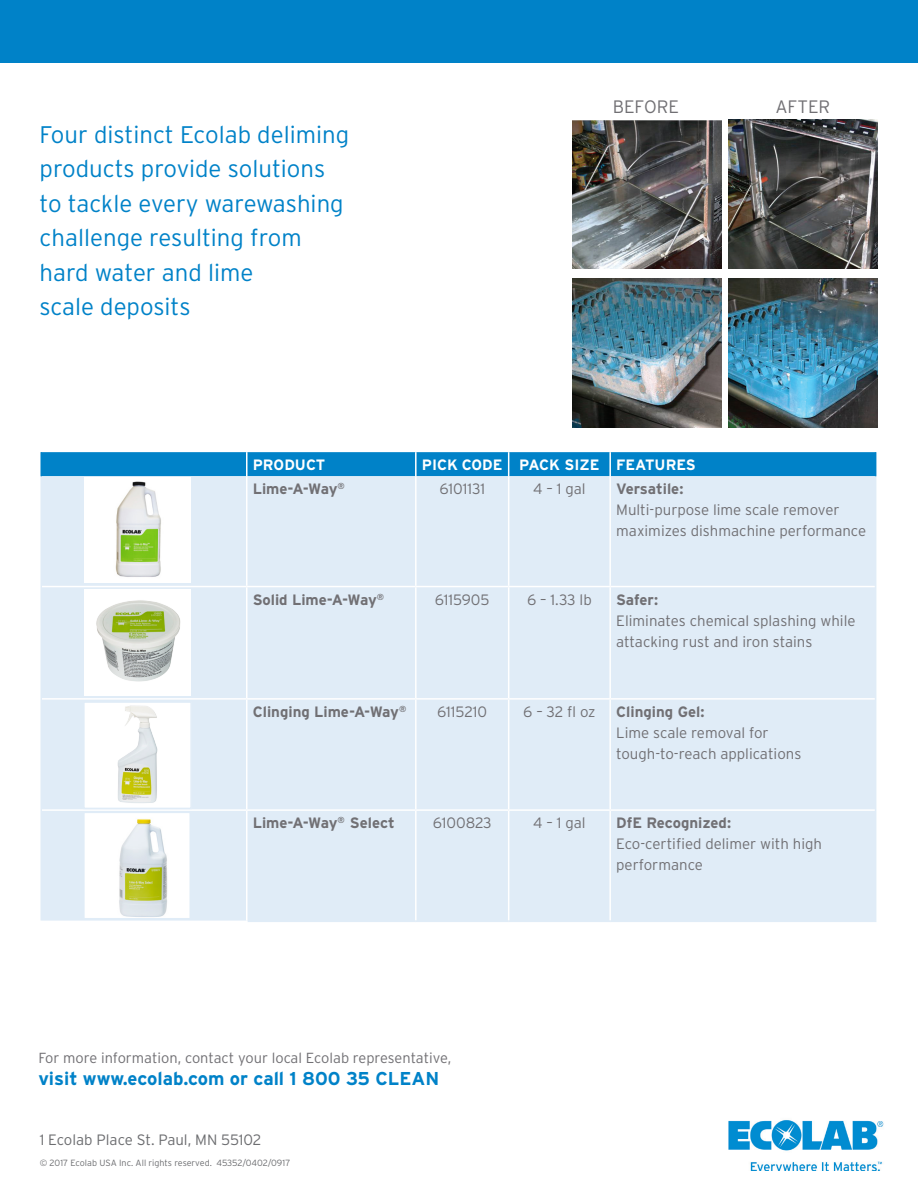
<style>
.page{position:relative;width:918px;height:1188px;background:#fff}
.page>*{position:absolute;margin:0;border:0;box-sizing:border-box;transform-origin:0 0}
.t1{font:300 24px/34.5px "Interstate";color:#0082c8}
.t2{font:700 18.6px "Interstate";color:#0082c8}
.t3{font:300 18px "Interstate";color:#717074}
.t4{font:300 15px/21px "Interstate";color:#717074}
.t5{font:700 15px "Interstate";color:#717074}
.t6{font:700 15px "Interstate";color:#fff}
.t7{font:300 15px "Interstate";color:#6c6d70}
.t8{font:300 14.55px "Interstate";color:#717074}
.t9{font:300 9px "Interstate";color:#6c6d70}
</style>
<div class="page">
<div style="left:42px;top:476px;width:833px;height:445px;background:#e0ecf7"></div>
<hr style="left:415px;top:476px;width:2px;height:110px;background:#fff">
<hr style="left:508px;top:476px;width:1px;height:110px;background:#fff">
<hr style="left:609px;top:476px;width:2px;height:110px;background:#fff">
<hr style="left:247px;top:586px;width:169px;height:1px;background:#fff">
<hr style="left:416px;top:586px;width:93px;height:1px;background:#fff">
<hr style="left:415px;top:587px;width:2px;height:111px;background:#fff">
<hr style="left:509px;top:586px;width:101px;height:1px;background:#fff">
<hr style="left:508px;top:587px;width:1px;height:111px;background:#fff">
<hr style="left:610px;top:586px;width:265px;height:1px;background:#fff">
<hr style="left:609px;top:587px;width:2px;height:111px;background:#fff">
<hr style="left:247px;top:698px;width:169px;height:2px;background:#fff">
<hr style="left:416px;top:698px;width:93px;height:2px;background:#fff">
<hr style="left:415px;top:700px;width:2px;height:109px;background:#fff">
<hr style="left:509px;top:698px;width:101px;height:2px;background:#fff">
<hr style="left:508px;top:700px;width:1px;height:109px;background:#fff">
<hr style="left:610px;top:698px;width:265px;height:2px;background:#fff">
<hr style="left:609px;top:700px;width:2px;height:109px;background:#fff">
<hr style="left:247px;top:809px;width:169px;height:2px;background:#fff">
<hr style="left:416px;top:809px;width:93px;height:2px;background:#fff">
<hr style="left:415px;top:811px;width:2px;height:110px;background:#fff">
<hr style="left:509px;top:809px;width:101px;height:2px;background:#fff">
<hr style="left:508px;top:811px;width:1px;height:110px;background:#fff">
<hr style="left:610px;top:809px;width:265px;height:2px;background:#fff">
<hr style="left:609px;top:811px;width:2px;height:110px;background:#fff">
<hr style="left:40px;top:476px;width:2px;height:111px;background:#e0ecf7">
<hr style="left:40px;top:587px;width:2px;height:112px;background:#e0ecf7">
<hr style="left:40px;top:699px;width:2px;height:111px;background:#e0ecf7">
<hr style="left:40px;top:452px;width:2px;height:24px;background:#0082c8">
<hr style="left:248px;top:921px;width:168px;height:1px;background:#e0ecf7">
<hr style="left:416px;top:921px;width:93px;height:1px;background:#e0ecf7">
<hr style="left:509px;top:921px;width:101px;height:1px;background:#e0ecf7">
<hr style="left:610px;top:921px;width:266px;height:1px;background:#e0ecf7">
<hr style="left:875px;top:476px;width:1px;height:111px;background:#e0ecf7">
<hr style="left:875px;top:587px;width:1px;height:112px;background:#e0ecf7">
<hr style="left:875px;top:699px;width:1px;height:111px;background:#e0ecf7">
<hr style="left:875px;top:810px;width:1px;height:111px;background:#e0ecf7">
<div style="left:41px;top:452px;width:835px;height:24px;background:#0082c8"></div>
<hr style="left:42px;top:586px;width:205px;height:1px;background:#fff">
<hr style="left:246px;top:476px;width:2px;height:110px;background:#fff">
<hr style="left:246px;top:587px;width:2px;height:111px;background:#fff">
<hr style="left:42px;top:698px;width:205px;height:2px;background:#fff">
<hr style="left:246px;top:700px;width:2px;height:109px;background:#fff">
<hr style="left:40px;top:810px;width:2px;height:111px;background:#e0ecf7">
<hr style="left:42px;top:809px;width:205px;height:2px;background:#fff">
<hr style="left:246px;top:811px;width:2px;height:110px;background:#fff">
<img style="left:728px;top:1120px;width:156px;height:51px">
<div style="left:0;top:0;width:918px;height:63px;background:#0082c8"></div>
<img style="left:85px;top:478px;width:106px;height:105px">
<div style="left:85px;top:590px;width:106px;height:106px;background:#fff"></div>
<img style="left:96px;top:600px;width:85px;height:82px">
<div style="left:84px;top:702px;width:107px;height:106px;background:#fff"></div>
<img style="left:117px;top:705px;width:41px;height:98px">
<div style="left:83px;top:701px;width:109px;height:108px;border:2px solid #e0ecf7"></div>
<img style="left:573px;top:121px;width:148px;height:148px">
<img style="left:729px;top:120px;width:149px;height:149px">
<img style="left:573px;top:279px;width:148px;height:149px">
<img style="left:729px;top:279px;width:149px;height:149px">
<div style="left:84px;top:812px;width:106px;height:107px;background:#fff"></div>
<img style="left:119px;top:819px;width:49px;height:97px">
<div style="left:83px;top:812px;width:108px;height:107px;border:2px solid #e0ecf7"></div>
<p class="t1" style="left:40px;top:117px;width:311px">Four distinct Ecolab deliming products provide solutions to tackle every warewashing challenge resulting from hard water and lime<br>scale deposits</p>
<p class="t3" style="left:613px;top:97px;width:68px">BEFORE</p>
<p class="t3" style="left:775px;top:96px;width:56px">AFTER</p>
<p class="t6" style="left:253px;top:457px;width:74px">PRODUCT</p>
<p class="t6" style="left:422px;top:457px;width:82px">PICK CODE</p>
<p class="t6" style="left:519px;top:457px;width:82px">PACK SIZE</p>
<p class="t6" style="left:616px;top:457px;width:81px">FEATURES</p>
<p class="t5" style="left:253px;top:481px;width:94px">Lime-A-Way<sup>®</sup></p>
<p class="t4" style="left:439px;top:478px;width:47px">6101131</p>
<p class="t4" style="left:533px;top:478px;width:54px">4 – 1 gal</p>
<p class="t5" style="left:616px;top:481px;width:69px">Versatile:</p>
<p class="t4" style="left:616px;top:499px;width:252px">Multi-purpose lime scale remover maximizes dishmachine performance</p>
<p class="t5" style="left:253px;top:591px;width:133px">Solid Lime-A-Way<sup>®</sup></p>
<p class="t4" style="left:435px;top:589px;width:56px">6115905</p>
<p class="t4" style="left:527px;top:589px;width:66px">6 – 1.33 lb</p>
<p class="t5" style="left:616px;top:591px;width:44px">Safer:</p>
<p class="t4" style="left:616px;top:610px;width:241px">Eliminates chemical splashing while attacking rust and iron stains</p>
<p class="t5" style="left:253px;top:703px;width:155px">Clinging Lime-A-Way<sup>®</sup></p>
<p class="t4" style="left:437px;top:701px;width:52px">6115210</p>
<p class="t4" style="left:523px;top:701px;width:74px">6 – 32 fl oz</p>
<p class="t5" style="left:616px;top:703px;width:90px">Clinging Gel:</p>
<p class="t4" style="left:616px;top:722px;width:187px">Lime scale removal for tough-to-reach applications</p>
<p class="t5" style="left:253px;top:815px;width:144px">Lime-A-Way<sup>®</sup> Select</p>
<p class="t4" style="left:433px;top:812px;width:60px">6100823</p>
<p class="t4" style="left:533px;top:812px;width:54px">4 – 1 gal</p>
<p class="t5" style="left:616px;top:815px;width:116px">DfE Recognized:</p>
<p class="t4" style="left:616px;top:833px;width:207px">Eco-certified delimer with high performance</p>
<p class="t8" style="left:38px;top:1049px;width:414px">For more information, contact your local Ecolab representative,</p>
<p class="t2" style="left:38px;top:1068px;width:402px">visit www.ecolab.com or call 1 800 35 CLEAN</p>
<p class="t7" style="left:40px;top:1131px;width:223px">1 Ecolab Place St. Paul, MN 55102</p>
<p class="t9" style="left:40px;top:1158px;width:252px">© 2017 Ecolab USA Inc. All rights reserved. 45352/0402/0917</p>
</div>
